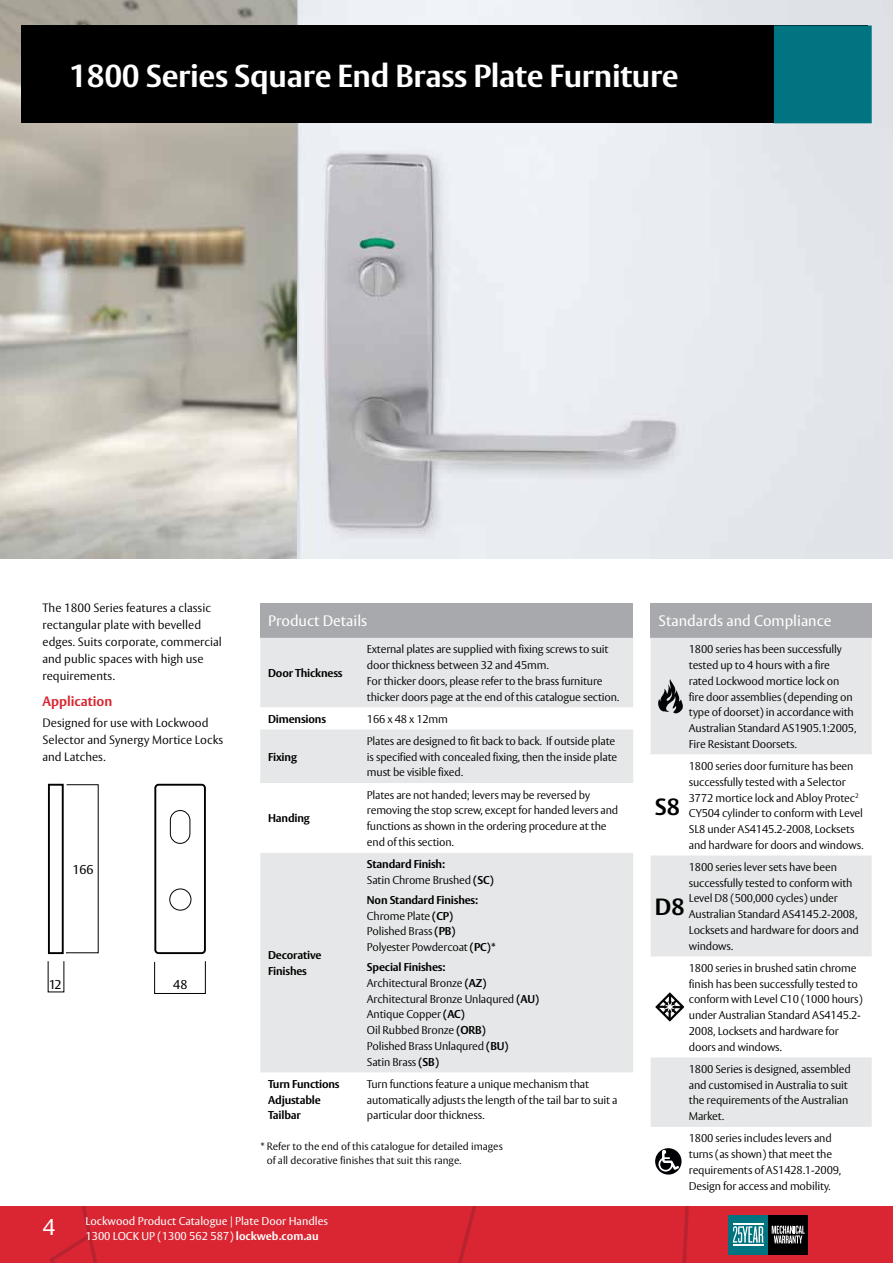
<style>
.page{position:relative;width:893px;height:1263px;background:#fff}
.page>*{position:absolute;margin:0;border:0;box-sizing:border-box;transform-origin:0 0}
.t1{font:700 31.5px "ASSA Vesta";letter-spacing:-.01em;color:#fff}
.t2{font:700 23.25px "ASSA Vesta";color:#000}
.t3{font:22.5px "ASSA Vesta";color:#fff}
.t4{font:15px "ASSA Vesta";color:#fff}
.t5{font:700 13.5px "ASSA Vesta";color:#d92632}
.t6{font:12.75px "ASSA Vesta";color:#000}
.t7{font:300 12px/16.8px "ASSA Vesta";color:#000}
.t8{font:300 11.25px/15.8px "ASSA Vesta";letter-spacing:-.015em;color:#000}
.t9{font:700 11.25px/15.8px "ASSA Vesta";letter-spacing:-.015em;color:#000}
.t10{font:11.25px/15px "ASSA Vesta";color:#fff}
.t11{font:300 10.5px/14.2px "ASSA Vesta";color:#000}
.s1{font-weight:300}
.s2{font-weight:700}
</style>
<div class="page">
<div style="left:0;top:1206px;width:893px;height:57px;background:#d92632"></div>
<svg style="left:57px;top:1206px;width:37px;height:34px"></svg>
<div style="left:728px;top:1215px;width:40px;height:40px;background:#007481"></div>
<div style="left:768px;top:1215px;width:40px;height:40px;background:#000"></div>
<svg style="left:772px;top:1225px;width:33px;height:18px"></svg>
<svg style="left:733px;top:1226px;width:30px;height:17px"></svg>
<hr style="left:733px;top:1224px;width:30px;height:1px;background:#fff">
<hr style="left:733px;top:1244px;width:30px;height:1px;background:#fff">
<img style="left:0;top:0;width:298px;height:558px">
<img style="left:298px;top:0;width:595px;height:558px">
<div style="left:21px;top:26px;width:846px;height:97px;background:#000"></div>
<div style="left:774px;top:26px;width:98px;height:97px;background:#007481"></div>
<div style="left:651px;top:603px;width:221px;height:35px;background:#a7a9ac"></div>
<svg style="left:651px;top:855px;width:221px;height:272px;fill:#e6e7e8"></svg>
<div style="left:651px;top:638px;width:221px;height:116px;background:#e6e7e8"></div>
<svg style="left:655px;top:992px;width:29px;height:30px"></svg>
<svg style="left:655px;top:1148px;width:26px;height:26px"></svg>
<div style="left:260px;top:603px;width:373px;height:35px;background:#a7a9ac"></div>
<div style="left:260px;top:638px;width:373px;height:69px;background:#e6e7e8"></div>
<div style="left:260px;top:729px;width:373px;height:343px;background:#e6e7e8"></div>
<svg style="left:260px;top:783px;width:373px;height:70px"></svg>
<svg style="left:47px;top:784px;width:159px;height:210px"></svg>
<h1 class="t1" style="left:69px;top:56px;width:611px">1800 Series Square End Brass Plate Furniture</h1>
<p class="t7" style="left:43px;top:600px;width:181px">The 1800 Series features a classic rectangular plate with bevelled edges. Suits corporate, commercial and public spaces with high use requirements.</p>
<p class="t5" style="left:43px;top:693px;width:71px">Application</p>
<p class="t7" style="left:43px;top:715px;width:182px">Designed for use with Lockwood<br>Selector and Synergy Mortice Locks and Latches.</p>
<p class="t6" style="left:72px;top:862px;width:23px">166</p>
<p class="t6" style="left:49px;top:977px;width:14px">12</p>
<p class="t6" style="left:173px;top:977px;width:16px">48</p>
<h3 class="t4" style="left:268px;top:612px;width:101px">Product Details</h3>
<p class="t9" style="left:268px;top:665px;width:76px">Door Thickness</p>
<p class="t8" style="left:367px;top:642px;width:254px">External plates are supplied with fixing screws to suit door thickness between 32 and 45mm.<br>For thicker doors, please refer to the brass furniture thicker doors page at the end of this catalogue section.</p>
<p class="t9" style="left:268px;top:711px;width:59px">Dimensions</p>
<p class="t8" style="left:367px;top:711px;width:82px">166 x 48 x 12mm</p>
<p class="t9" style="left:268px;top:749px;width:30px">Fixing</p>
<p class="t8" style="left:367px;top:734px;width:252px">Plates are designed to fit back to back. If outside plate is specified with concealed fixing, then the inside plate must be visible fixed.</p>
<p class="t9" style="left:268px;top:811px;width:43px">Handing</p>
<p class="t9" style="left:268px;top:948px;width:55px">Decorative<br>Finishes</p>
<p class="t8" style="left:367px;top:787px;width:253px">Plates are not handed; levers may be reversed by removing the stop screw, except for handed levers and functions as shown in the ordering procedure at the end of this section.</p>
<p class="t9" style="left:367px;top:857px;width:128px">Standard Finish:<br><span class="s1">Satin Chrome Brushed</span> (SC)</p>
<p class="t8" style="left:367px;top:892px;width:130px"><span class="s2">Non Standard Finishes:<br></span>Chrome Plate <span class="s2">(CP)<br></span>Polished Brass <span class="s2">(PB)<br></span>Polyester Powdercoat <span class="s2">(PC)*</span></p>
<p class="t8" style="left:367px;top:960px;width:174px"><span class="s2">Special Finishes:<br></span>Architectural Bronze <span class="s2">(AZ)<br></span>Architectural Bronze Unlaqured <span class="s2">(AU)<br></span>Antique Copper <span class="s2">(AC)<br></span>Oil Rubbed Bronze <span class="s2">(ORB)<br></span>Polished Brass Unlaqured <span class="s2">(BU)<br></span>Satin Brass <span class="s2">(SB)</span></p>
<p class="t9" style="left:268px;top:1076px;width:73px">Turn Functions<br>Adjustable<br>Tailbar</p>
<p class="t8" style="left:367px;top:1076px;width:252px">Turn functions feature a unique mechanism that automatically adjusts the length of the tail bar to suit a particular door thickness.</p>
<p class="t11" style="left:267px;top:1140px;width:238px;text-indent:-6px">* Refer to the end of this catalogue for detailed images of all decorative finishes that suit this range.</p>
<h3 class="t3" style="left:43px;top:1214px;width:14px">4</h3>
<p class="t10" style="left:85px;top:1214px;width:244px">Lockwood Product Catalogue | Plate Door Handles<br>1300 LOCK UP (1300 562 587) <span class="s2">lockweb.com.au</span></p>
<h3 class="t4" style="left:658px;top:612px;width:174px">Standards and Compliance</h3>
<p class="t8" style="left:689px;top:642px;width:169px">1800 series has been successfully tested up to 4 hours with a fire rated Lockwood mortice lock on fire door assemblies (depending on type of doorset) in accordance with<br>Australian Standard AS1905.1:2005,<br>Fire Resistant Doorsets.</p>
<h2 class="t2" style="left:655px;top:792px;width:27px">S8</h2>
<p class="t8" style="left:689px;top:759px;width:176px">1800 series door furniture has been successfully tested with a Selector 3772 mortice lock and Abloy Protec<sup>2<br></sup>CY504 cylinder to conform with Level SL8 under AS4145.2-2008, Locksets and hardware for doors and windows.</p>
<p class="t8" style="left:689px;top:860px;width:171px">1800 series lever sets have been successfully tested to conform with<br>Level D8 (500,000 cycles) under<br>Australian Standard AS4145.2-2008,<br>Locksets and hardware for doors and windows.</p>
<p class="t8" style="left:689px;top:961px;width:175px">1800 series in brushed satin chrome finish has been successfully tested to conform with Level C10 (1000 hours) under Australian Standard AS4145.2- 2008, Locksets and hardware for doors and windows.</p>
<p class="t8" style="left:689px;top:1061px;width:163px">1800 Series is designed, assembled and customised in Australia to suit the requirements of the Australian<br>Market.</p>
<p class="t8" style="left:689px;top:1131px;width:154px">1800 series includes levers and turns (as shown) that meet the requirements of AS1428.1-2009,<br>Design for access and mobility.</p>
<h2 class="t2" style="left:655px;top:892px;width:31px">D8</h2>
</div>
